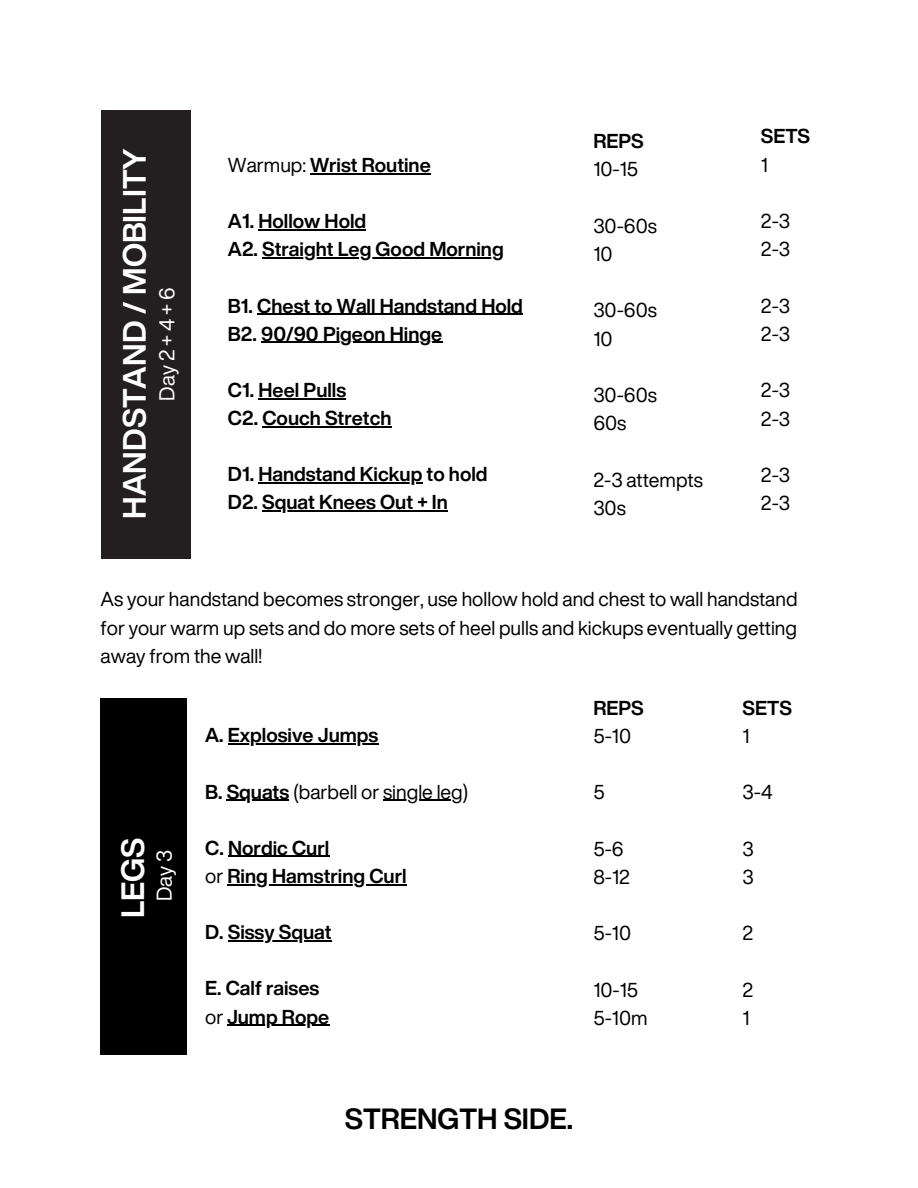
<style>
.page{position:relative;width:918px;height:1188px;background:#fff}
.page>*{position:absolute;margin:0;border:0;box-sizing:border-box;transform-origin:0 0}
.t1{font:700 31.5px "Helvetica Now Display";color:#fff}
.t2{font:700 28.5px "Helvetica Now Display";color:#000}
.t3{font:21px "Helvetica Now Display";color:#fff}
.t4{font:19.65px/28.2px "Helvetica Now Display";color:#000}
.t5{font:700 19.65px/28.2px "Helvetica Now Display";color:#000}
.s1{font-weight:400}
.s2{font-weight:700}
</style>
<div class="page">
<hr style="left:310px;top:173px;width:121px;height:1px;background:#000">
<hr style="left:258px;top:229px;width:108px;height:1px;background:#000">
<hr style="left:262px;top:257px;width:242px;height:2px;background:#000">
<hr style="left:257px;top:314px;width:266px;height:1px;background:#000">
<hr style="left:261px;top:342px;width:181px;height:1px;background:#000">
<hr style="left:259px;top:398px;width:87px;height:1px;background:#000">
<hr style="left:262px;top:426px;width:129px;height:1px;background:#000">
<hr style="left:258px;top:482px;width:164px;height:2px;background:#000">
<hr style="left:262px;top:511px;width:186px;height:1px;background:#000">
<hr style="left:228px;top:743px;width:150px;height:2px;background:#000">
<hr style="left:227px;top:800px;width:62px;height:1px;background:#000">
<hr style="left:383px;top:800px;width:80px;height:1px;background:#000">
<hr style="left:228px;top:856px;width:101px;height:1px;background:#000">
<hr style="left:228px;top:884px;width:179px;height:1px;background:#000">
<hr style="left:228px;top:940px;width:103px;height:1px;background:#000">
<hr style="left:227px;top:1025px;width:102px;height:1px;background:#000">
<div style="left:101px;top:110px;width:89px;height:449px;background:#231f20"></div>
<div style="left:101px;top:699px;width:86px;height:356px;background:#000"></div>
<h1 class="t1" style="left:111px;top:519px;width:372px;rotate:-90deg">HANDSTAND / MOBILITY</h1>
<p class="t3" style="left:151px;top:401px;width:115px;rotate:-90deg">Day2+4+6</p>
<h1 class="t5" style="left:228px;top:150px;width:204px"><span class="s1">Warmup:</span> Wrist Routine</h1>
<p class="t5" style="left:228px;top:207px;width:277px">A1. Hollow Hold<br>A2. Straight Leg Good Morning</p>
<h2 class="t5" style="left:228px;top:291px;width:296px">B1. Chest to Wall Handstand Hold<br>B2. 90/90 Pigeon Hinge</h2>
<p class="t5" style="left:228px;top:375px;width:165px">C1. Heel Pulls<br>C2. Couch Stretch</p>
<p class="t5" style="left:228px;top:460px;width:261px">D1. Handstand Kickup to hold</p>
<p class="t5" style="left:228px;top:488px;width:222px">D2. Squat Knees Out + In</p>
<p class="t4" style="left:593px;top:127px;width:52px"><span class="s2">REPS<br></span>10-15</p>
<p class="t4" style="left:593px;top:211px;width:65px">30-60s</p>
<p class="t4" style="left:593px;top:240px;width:21px">10</p>
<p class="t4" style="left:593px;top:296px;width:65px">30-60s</p>
<p class="t4" style="left:593px;top:324px;width:21px">10</p>
<h3 class="t4" style="left:593px;top:381px;width:65px">30-60s</h3>
<h3 class="t4" style="left:593px;top:409px;width:35px">60s</h3>
<h3 class="t4" style="left:593px;top:465px;width:111px">2-3 attempts</h3>
<h3 class="t4" style="left:593px;top:494px;width:34px">30s</h3>
<h2 class="t5" style="left:761px;top:122px;width:51px">SETS<br><span class="s1">1</span></h2>
<p class="t4" style="left:761px;top:207px;width:31px">2-3</p>
<p class="t4" style="left:761px;top:235px;width:31px">2-3</p>
<p class="t4" style="left:761px;top:291px;width:31px">2-3</p>
<p class="t4" style="left:761px;top:319px;width:31px">2-3</p>
<p class="t4" style="left:761px;top:376px;width:31px">2-3</p>
<p class="t4" style="left:761px;top:404px;width:31px">2-3</p>
<p class="t4" style="left:761px;top:461px;width:31px">2-3</p>
<p class="t4" style="left:761px;top:489px;width:31px">2-3</p>
<p class="t4" style="left:101px;top:585px;width:699px;text-align:justify">As your handstand becomes stronger, use hollow hold and chest to wall handstand for your warm up sets and do more sets of heel pulls and kickups eventually getting away from the wall!</p>
<h1 class="t1" style="left:109px;top:918px;width:82px;rotate:-90deg">LEGS</h1>
<p class="t3" style="left:149px;top:901px;width:53px;rotate:-90deg">Day 3</p>
<p class="t5" style="left:205px;top:721px;width:175px">A. Explosive Jumps</p>
<p class="t4" style="left:205px;top:777px;width:265px"><span class="s2">B. Squats</span> (barbell or single leg)</p>
<h2 class="t5" style="left:205px;top:833px;width:203px">C. Nordic Curl<br><span class="s1">or</span> Ring Hamstring Curl</h2>
<p class="t5" style="left:205px;top:918px;width:128px">D. Sissy Squat</p>
<p class="t5" style="left:205px;top:974px;width:116px">E. Calf raises</p>
<p class="t5" style="left:205px;top:1002px;width:126px"><span class="s1">or</span> Jump Rope</p>
<p class="t5" style="left:593px;top:693px;width:52px">REPS<br><span class="s1">5-10</span></p>
<h2 class="t4" style="left:593px;top:778px;width:13px">5</h2>
<p class="t4" style="left:593px;top:834px;width:32px">5-6</p>
<p class="t4" style="left:593px;top:863px;width:38px">8-12</p>
<p class="t4" style="left:593px;top:919px;width:39px">5-10</p>
<p class="t4" style="left:593px;top:975px;width:46px">10-15</p>
<p class="t4" style="left:593px;top:1004px;width:56px">5-10m</p>
<h1 class="t2" style="left:345px;top:1098px;width:230px">STRENGTH SIDE.</h1>
<p class="t5" style="left:743px;top:693px;width:51px">SETS<br><span class="s1">1</span></p>
<h3 class="t4" style="left:743px;top:778px;width:31px">3-4</h3>
<p class="t4" style="left:743px;top:834px;width:13px">3</p>
<p class="t4" style="left:743px;top:863px;width:13px">3</p>
<p class="t4" style="left:743px;top:919px;width:12px">2</p>
<h3 class="t4" style="left:743px;top:975px;width:12px">2</h3>
<p class="t4" style="left:743px;top:1004px;width:9px">1</p>
</div>
